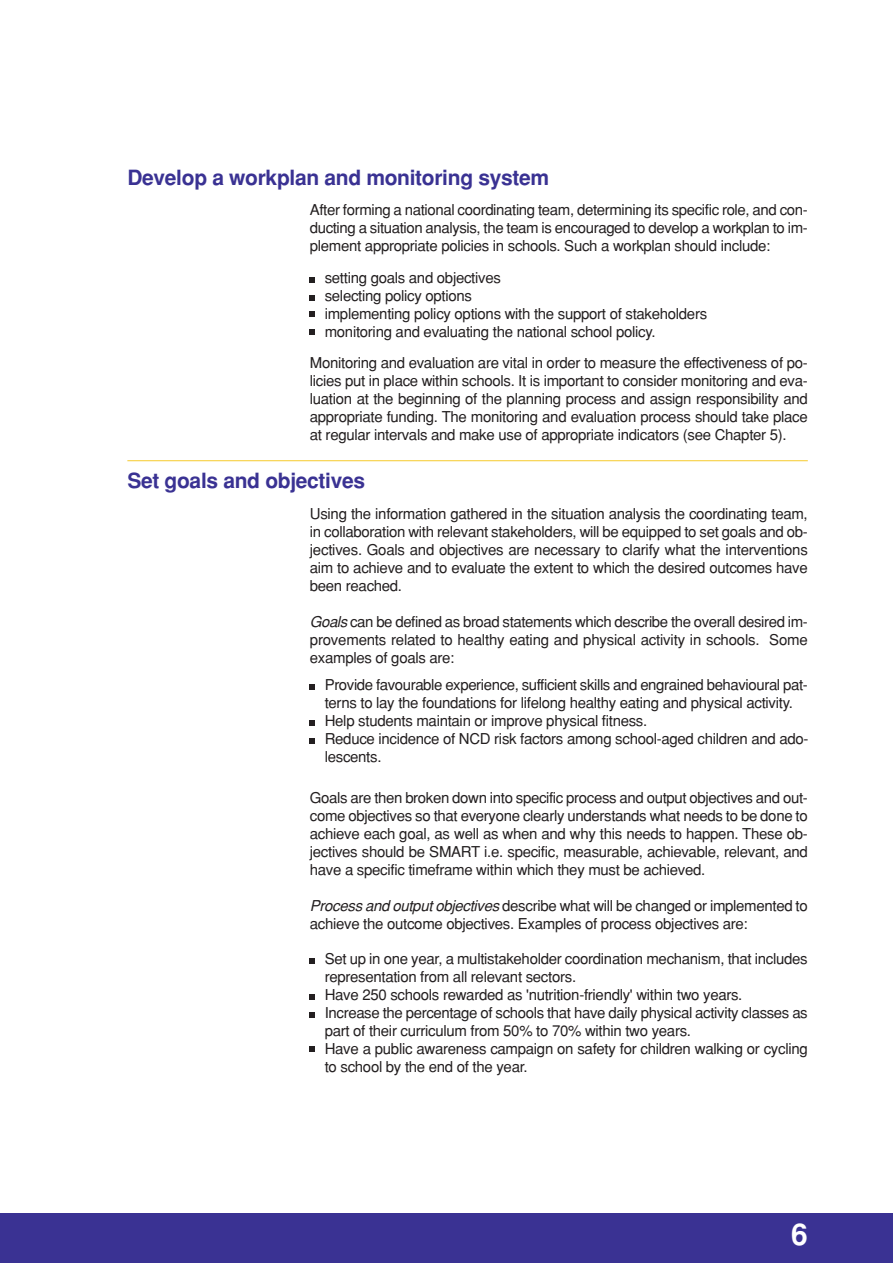
<style>
.page{position:relative;width:893px;height:1263px;background:#fff}
.page>*{position:absolute;margin:0;border:0;box-sizing:border-box;transform-origin:0 0}
.t1{font:700 30px "Helvetica";color:#fff}
.t2{font:700 21px "Helvetica";letter-spacing:-.015em;color:#3a3293}
.t3{font:15px/18px "Helvetica";letter-spacing:-.02em;color:#231f20;text-align:justify}
.s1{font-style:italic}
</style>
<div class="page">
<svg style="left:310px;top:277px;width:5px;height:5px"></svg>
<svg style="left:310px;top:295px;width:5px;height:5px"></svg>
<svg style="left:310px;top:312px;width:5px;height:5px"></svg>
<svg style="left:310px;top:330px;width:5px;height:5px"></svg>
<hr style="left:127px;top:460px;width:681px;height:1px;background:#f6ca2c">
<svg style="left:310px;top:684px;width:5px;height:5px"></svg>
<svg style="left:310px;top:720px;width:5px;height:5px"></svg>
<svg style="left:310px;top:958px;width:5px;height:5px"></svg>
<svg style="left:310px;top:994px;width:5px;height:5px"></svg>
<svg style="left:310px;top:1012px;width:5px;height:5px"></svg>
<svg style="left:310px;top:1047px;width:5px;height:5px"></svg>
<svg style="left:310px;top:738px;width:5px;height:5px"></svg>
<div style="left:0;top:1214px;width:893px;height:49px;background:#3a3293"></div>
<h2 class="t2" style="left:127px;top:170px;width:423px">Develop a workplan and monitoring system</h2>
<p class="t3" style="left:310px;top:202px;width:499px">After forming a national coordinating team, determining its specific role, and con&shy;ducting a situation analysis, the team is encouraged to develop a workplan to im&shy;plement appropriate policies in schools. Such a workplan should include:</p>
<p class="t3" style="left:325px;top:270px;width:384px;text-align:left">setting goals and objectives<br>selecting policy options<br>implementing policy options with the support of stakeholders monitoring and evaluating the national school policy.</p>
<p class="t3" style="left:310px;top:355px;width:499px">Monitoring and evaluation are vital in order to measure the effectiveness of po&shy;licies put in place within schools. It is important to consider monitoring and eva&shy;luation at the beginning of the planning process and assign responsibility and appropriate funding. The monitoring and evaluation process should take place at regular intervals and make use of appropriate indicators (see Chapter 5).</p>
<h2 class="t2" style="left:127px;top:473px;width:239px">Set goals and objectives</h2>
<p class="t3" style="left:310px;top:506px;width:499px">Using the information gathered in the situation analysis the coordinating team, in collaboration with relevant stakeholders, will be equipped to set goals and ob&shy;jectives. Goals and objectives are necessary to clarify what the interventions aim to achieve and to evaluate the extent to which the desired outcomes have been reached.</p>
<p class="t3" style="left:310px;top:614px;width:499px"><span class="s1">Goals</span>can be defined as broad statements which describe the overall desired im&shy;provements related to healthy eating and physical activity in schools. Some examples of goals are:</p>
<p class="t3" style="left:325px;top:677px;width:485px;text-align:left">Provide favourable experience, sufficient skills and engrained behavioural pat&shy;terns to lay the foundations for lifelong healthy eating and physical activity.<br>Help students maintain or improve physical fitness.<br>Reduce incidence of NCD risk factors among school-aged children and ado&shy;lescents.</p>
<p class="t3" style="left:310px;top:790px;width:499px">Goals are then broken down into specific process and output objectives and out&shy;come objectives so that everyone clearly understands what needs to be done to achieve each goal, as well as when and why this needs to happen. These ob&shy;jectives should be SMART i.e. specific, measurable, achievable, relevant, and have a specific timeframe within which they must be achieved.</p>
<p class="t3" style="left:310px;top:898px;width:499px"><span class="s1">Process and outputobjectives</span>describe what will be changed or implemented to achieve the outcome objectives. Examples of process objectives are:</p>
<p class="t3" style="left:325px;top:951px;width:484px;text-align:left">Set up in one year, a multistakeholder coordination mechanism, that includes representation from all relevant sectors.<br>Have 250 schools rewarded as 'nutrition-friendly' within two years.<br>Increase the percentage of schools that have daily physical activity classes as part of their curriculum from 50% to 70% within two years.<br>Have a public awareness campaign on safety for children walking or cycling to school by the end of the year.</p>
<h1 class="t1" style="left:791px;top:1223px;width:18px">6</h1>
</div>
